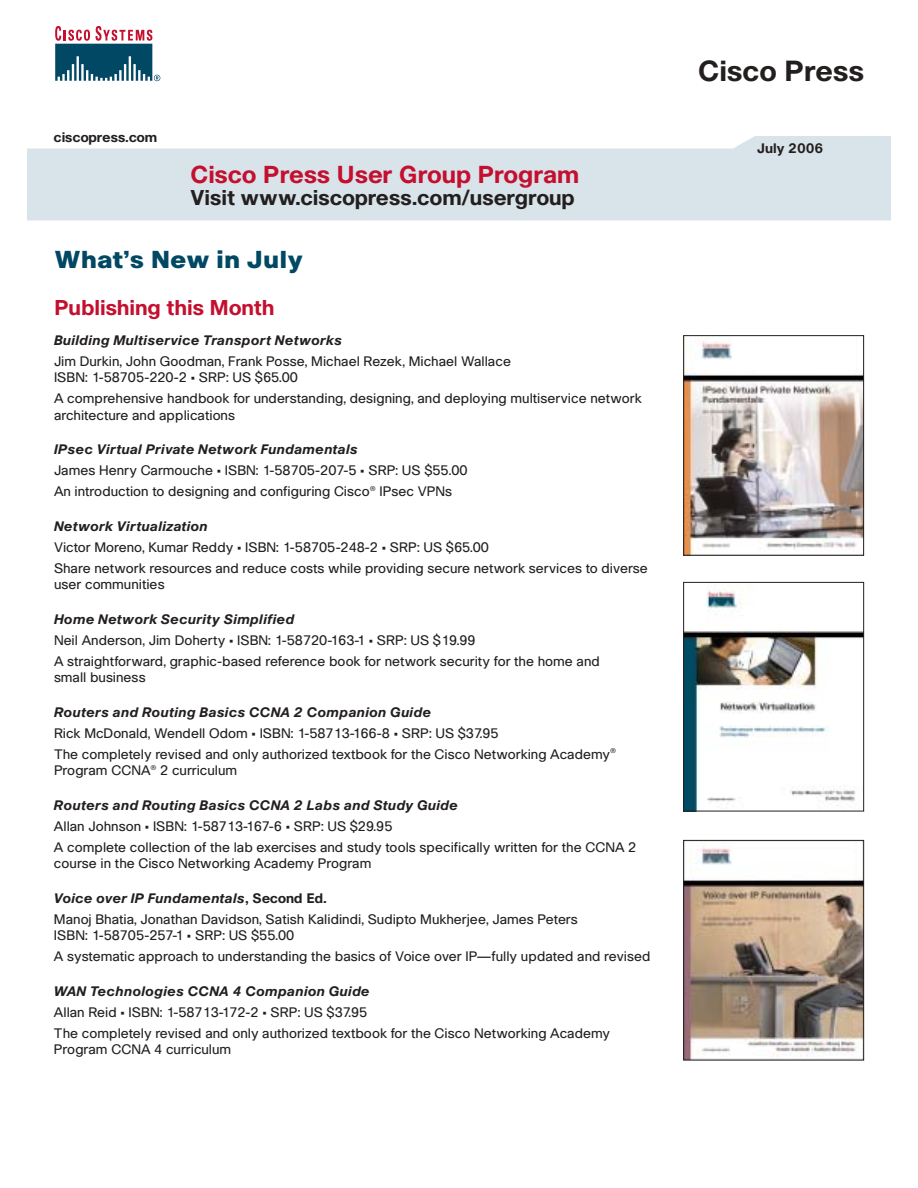
<style>
.page{position:relative;width:918px;height:1188px;background:#fff}
.page>*{position:absolute;margin:0;border:0;box-sizing:border-box;transform-origin:0 0}
.t1{font:700 28.5px "Cisco";letter-spacing:.01em;color:#231f1f}
.t2{font:700 24px "Cisco";color:#c40f2f}
.t3{font:900 24px "Cisco";color:#004863}
.t4{font:700 21px "Cisco";color:#231f1f}
.t5{font:700 21px "Cisco";color:#c40f2f}
.t6{font:13.5px/21px "Cisco";color:#231f1f}
.t7{font:italic 700 13.5px "Cisco";color:#231f1f}
.t8{font:700 13.5px "Cisco";color:#231f1f}
.s1{font-weight:700;font-style:italic}
.s2{font-weight:700}
</style>
<div class="page">
<svg style="left:27px;top:136px;width:864px;height:84px;background:#dce6ec"></svg>
<svg style="left:55px;top:26px;width:105px;height:55px"></svg>
<img style="left:685px;top:842px;width:177px;height:216px">
<div style="left:683px;top:840px;width:181px;height:220px;border:1px solid #231f1f"></div>
<img style="left:685px;top:590px;width:177px;height:219px">
<div style="left:683px;top:582px;width:181px;height:229px;border:1px solid #231f1f"></div>
<img style="left:685px;top:337px;width:177px;height:217px">
<div style="left:683px;top:335px;width:181px;height:221px;border:1px solid #231f1f"></div>
<p class="t8" style="left:54px;top:132px;width:105px">ciscopress.com</p>
<h2 class="t2" style="left:190px;top:165px;width:390px">Cisco Press User Group Program</h2>
<h3 class="t4" style="left:190px;top:190px;width:386px">Visit www.ciscopress.com/usergroup</h3>
<h2 class="t3" style="left:54px;top:251px;width:251px">What’s New in July</h2>
<h3 class="t5" style="left:54px;top:299px;width:222px">Publishing this Month</h3>
<p class="t7" style="left:54px;top:335px;width:290px">Building Multiservice Transport Networks</p>
<p class="t6" style="left:54px;top:354px;width:459px;line-height:16.5px">Jim Durkin, John Goodman, Frank Posse, Michael Rezek, Michael Wallace<br>ISBN: 1-58705-220-2 • SRP: US $65.00</p>
<p class="t6" style="left:54px;top:392px;width:589px;line-height:16.5px">A comprehensive handbook for understanding, designing, and deploying multiservice network architecture and applications</p>
<p class="t7" style="left:54px;top:444px;width:306px">IPsec Virtual Private Network Fundamentals</p>
<p class="t6" style="left:54px;top:462px;width:415px">James Henry Carmouche • ISBN: 1-58705-207-5 • SRP: US $55.00<br>An introduction to designing and configuring Cisco<sup>®</sup> IPsec VPNs</p>
<p class="t7" style="left:54px;top:521px;width:156px">Network Virtualization</p>
<p class="t6" style="left:54px;top:538px;width:595px">Victor Moreno, Kumar Reddy • ISBN: 1-58705-248-2 • SRP: US $65.00<br>Share network resources and reduce costs while providing secure network services to diverse</p>
<p class="t6" style="left:54px;top:576px;width:112px">user communities</p>
<p class="t7" style="left:54px;top:614px;width:242px">Home Network Security Simplified</p>
<p class="t6" style="left:54px;top:631px;width:547px">Neil Anderson, Jim Doherty • ISBN: 1-58720-163-1 • SRP: US $19.99<br>A straightforward, graphic-based reference book for network security for the home and</p>
<p class="t6" style="left:54px;top:669px;width:93px">small business</p>
<p class="t7" style="left:54px;top:707px;width:379px">Routers and Routing Basics CCNA 2 Companion Guide</p>
<p class="t6" style="left:54px;top:724px;width:564px">Rick McDonald, Wendell Odom • ISBN: 1-58713-166-8 • SRP: US $37.95<br>The completely revised and only authorized textbook for the Cisco Networking Academy<sup>®</sup></p>
<p class="t6" style="left:54px;top:762px;width:185px">Program CCNA<sup>®</sup> 2 curriculum</p>
<p class="t7" style="left:54px;top:800px;width:406px">Routers and Routing Basics CCNA 2 Labs and Study Guide</p>
<p class="t6" style="left:54px;top:817px;width:584px">Allan Johnson • ISBN: 1-58713-167-6 • SRP: US $29.95<br>A complete collection of the lab exercises and study tools specifically written for the CCNA 2</p>
<p class="t6" style="left:54px;top:855px;width:319px">course in the Cisco Networking Academy Program</p>
<p class="t6" style="left:54px;top:889px;width:525px"><span class="s1">Voice over IP Fundamentals</span><span class="s2">, Second Ed.<br></span>Manoj Bhatia, Jonathan Davidson, Satish Kalidindi, Sudipto Mukherjee, James Peters</p>
<p class="t6" style="left:54px;top:927px;width:598px">ISBN: 1-58705-257-1 • SRP: US $55.00<br>A systematic approach to understanding the basics of Voice over IP—fully updated and revised</p>
<p class="t7" style="left:54px;top:986px;width:318px">WAN Technologies CCNA 4 Companion Guide</p>
<p class="t6" style="left:54px;top:1003px;width:558px">Allan Reid • ISBN: 1-58713-172-2 • SRP: US $37.95<br>The completely revised and only authorized textbook for the Cisco Networking Academy</p>
<p class="t6" style="left:54px;top:1041px;width:179px">Program CCNA 4 curriculum</p>
<h1 class="t1" style="left:698px;top:60px;width:167px">Cisco Press</h1>
<p class="t8" style="left:757px;top:143px;width:68px">July 2006</p>
</div>
